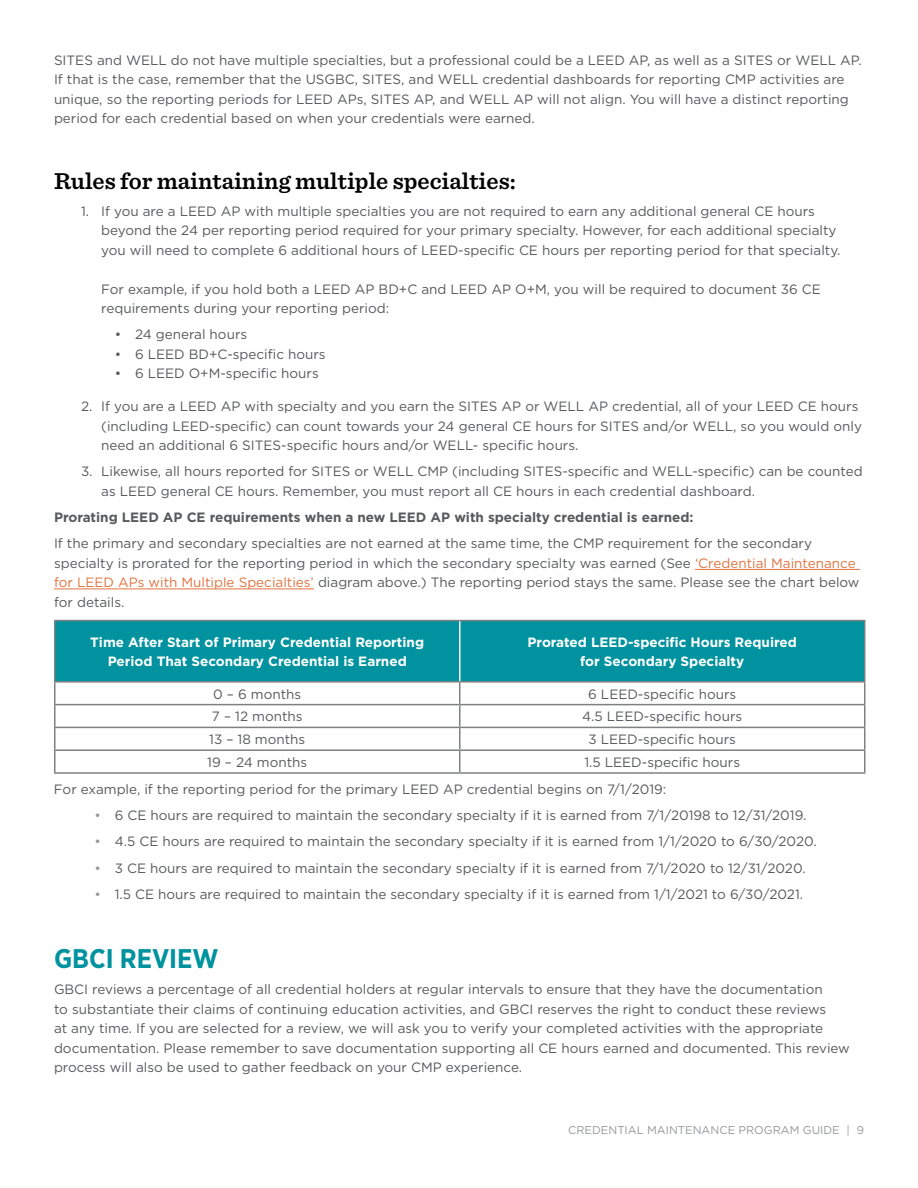
<style>
.page{position:relative;width:918px;height:1188px;background:#fff}
.page>*{position:absolute;margin:0;border:0;box-sizing:border-box;transform-origin:0 0}
.t1{font:700 27px "Gotham Narrow";color:#00929f}
.t2{font:600 24px "Sentinel";color:#000}
.t3{font:13.5px/19.5px "Gotham";color:#58595b}
.t4{font:700 13.5px/19.5px "Gotham";color:#fff;text-align:center}
.t5{font:700 13.5px "Gotham";color:#58595b}
.t6{font:11.25px "Gotham";color:#96989a}
.s1{color:#e0733f}
.s2{color:#96989a}
</style>
<div class="page">
<hr style="left:695px;top:569px;width:165px;height:1px;background:#e0733f">
<hr style="left:54px;top:589px;width:260px;height:1px;background:#e0733f">
<div style="left:56px;top:621px;width:808px;height:60px;background:#00929f"></div>
<hr style="left:54px;top:620px;width:406px;height:1px;background:#7e8083">
<hr style="left:54px;top:621px;width:2px;height:60px;background:#7e8083">
<hr style="left:460px;top:620px;width:406px;height:1px;background:#7e8083">
<hr style="left:864px;top:621px;width:2px;height:60px;background:#7e8083">
<hr style="left:459px;top:621px;width:1px;height:60px;background:#fff">
<hr style="left:54px;top:681px;width:406px;height:2px;background:#7e8083">
<hr style="left:54px;top:683px;width:2px;height:21px;background:#7e8083">
<hr style="left:460px;top:681px;width:406px;height:2px;background:#7e8083">
<hr style="left:864px;top:683px;width:2px;height:21px;background:#7e8083">
<hr style="left:54px;top:704px;width:406px;height:1px;background:#7e8083">
<hr style="left:54px;top:705px;width:2px;height:22px;background:#7e8083">
<hr style="left:460px;top:704px;width:406px;height:1px;background:#7e8083">
<hr style="left:864px;top:705px;width:2px;height:22px;background:#7e8083">
<hr style="left:54px;top:727px;width:406px;height:1px;background:#7e8083">
<hr style="left:54px;top:728px;width:2px;height:21px;background:#7e8083">
<hr style="left:460px;top:727px;width:406px;height:1px;background:#7e8083">
<hr style="left:864px;top:728px;width:2px;height:21px;background:#7e8083">
<hr style="left:54px;top:749px;width:406px;height:2px;background:#7e8083">
<hr style="left:54px;top:751px;width:2px;height:21px;background:#7e8083">
<hr style="left:460px;top:749px;width:406px;height:2px;background:#7e8083">
<svg style="left:459px;top:683px;width:1px;height:89px"></svg>
<hr style="left:864px;top:751px;width:2px;height:21px;background:#7e8083">
<hr style="left:54px;top:772px;width:406px;height:2px;background:#7e8083">
<hr style="left:460px;top:772px;width:406px;height:2px;background:#7e8083">
<p class="t3" style="left:54px;top:50px;width:809px">SITES and WELL do not have multiple specialties, but a professional could be a LEED AP, as well as a SITES or WELL AP.<br>If that is the case, remember that the USGBC, SITES, and WELL credential dashboards for reporting CMP activities are unique, so the reporting periods for LEED APs, SITES AP, and WELL AP will not align. You will have a distinct reporting period for each credential based on when your credentials were earned.</p>
<h2 class="t2" style="left:54px;top:163px;width:463px">Rules for maintaining multiple specialties:</h2>
<p class="t3" style="left:101px;top:201px;width:741px;text-indent:-20px">1. If you are a LEED AP with multiple specialties you are not required to earn any additional general CE hours beyond the 24 per reporting period required for your primary specialty. However, for each additional specialty you will need to complete 6 additional hours of LEED-specific CE hours per reporting period for that specialty.</p>
<p class="t3" style="left:101px;top:279px;width:721px">For example, if you hold both a LEED AP BD+C and LEED AP O+M, you will be required to document 36 CE requirements during your reporting period:</p>
<p class="t3" style="left:115px;top:324px;width:134px">• 24 general hours</p>
<p class="t3" style="left:115px;top:344px;width:212px">• 6 LEED BD+C-specific hours</p>
<p class="t3" style="left:115px;top:363px;width:205px">• 6 LEED O+M-specific hours</p>
<p class="t3" style="left:101px;top:396px;width:762px;text-indent:-20px">2. If you are a LEED AP with specialty and you earn the SITES AP or WELL AP credential, all of your LEED CE hours (including LEED-specific) can count towards your 24 general CE hours for SITES and/or WELL, so you would only need an additional 6 SITES-specific hours and/or WELL- specific hours.</p>
<p class="t3" style="left:101px;top:462px;width:763px;text-indent:-20px">3. Likewise, all hours reported for SITES or WELL CMP (including SITES-specific and WELL-specific) can be counted as LEED general CE hours. Remember, you must report all CE hours in each credential dashboard.</p>
<p class="t5" style="left:54px;top:508px;width:641px">Prorating LEED AP CE requirements when a new LEED AP with specialty credential is earned:</p>
<p class="t3" style="left:54px;top:534px;width:807px">If the primary and secondary specialties are not earned at the same time, the CMP requirement for the secondary specialty is prorated for the reporting period in which the secondary specialty was earned (See <span class="s1">‘Credential Maintenance for LEED APs with Multiple Specialties’</span> diagram above.) The reporting period stays the same. Please see the chart below for details.</p>
<p class="t4" style="left:90px;top:632px;width:335px">Time After Start of Primary Credential Reporting<br>Period That Secondary Credential is Earned</p>
<p class="t4" style="left:528px;top:632px;width:271px">Prorated LEED-specific Hours Required for Secondary Specialty</p>
<p class="t3" style="left:213px;top:684px;width:90px">0 – 6 months</p>
<p class="t3" style="left:588px;top:684px;width:150px">6 LEED-specific hours</p>
<p class="t3" style="left:212px;top:707px;width:92px">7 – 12 months</p>
<p class="t3" style="left:582px;top:707px;width:161px">4.5 LEED-specific hours</p>
<p class="t3" style="left:209px;top:729px;width:98px">13 – 18 months</p>
<p class="t3" style="left:588px;top:729px;width:149px">3 LEED-specific hours</p>
<p class="t3" style="left:207px;top:752px;width:102px">19 – 24 months</p>
<p class="t3" style="left:54px;top:748px;width:688px;line-height:27px;text-indent:530px">1.5 LEED-specific hours<br>For example, if the reporting period for the primary LEED AP credential begins on 7/1/2019:</p>
<p class="t3" style="left:94px;top:805px;width:714px"><span class="s2">•</span> 6 CE hours are required to maintain the secondary specialty if it is earned from 7/1/20198 to 12/31/2019.</p>
<p class="t3" style="left:94px;top:832px;width:724px"><span class="s2">•</span> 4.5 CE hours are required to maintain the secondary specialty if it is earned from 1/1/2020 to 6/30/2020.</p>
<p class="t3" style="left:94px;top:858px;width:713px"><span class="s2">•</span> 3 CE hours are required to maintain the secondary specialty if it is earned from 7/1/2020 to 12/31/2020.</p>
<p class="t3" style="left:94px;top:884px;width:710px"><span class="s2">•</span> 1.5 CE hours are required to maintain the secondary specialty if it is earned from 1/1/2021 to 6/30/2021.</p>
<h1 class="t1" style="left:54px;top:941px;width:166px">GBCI REVIEW</h1>
<p class="t3" style="left:54px;top:979px;width:797px">GBCI reviews a percentage of all credential holders at regular intervals to ensure that they have the documentation<br>to substantiate their claims of continuing education activities, and GBCI reserves the right to conduct these reviews<br>at any time. If you are selected for a review, we will ask you to verify your completed activities with the appropriate documentation. Please remember to save documentation supporting all CE hours earned and documented. This review process will also be used to gather feedback on your CMP experience.</p>
<p class="t6" style="left:568px;top:1123px;width:297px">CREDENTIAL MAINTENANCE PROGRAM GUIDE | 9</p>
</div>
